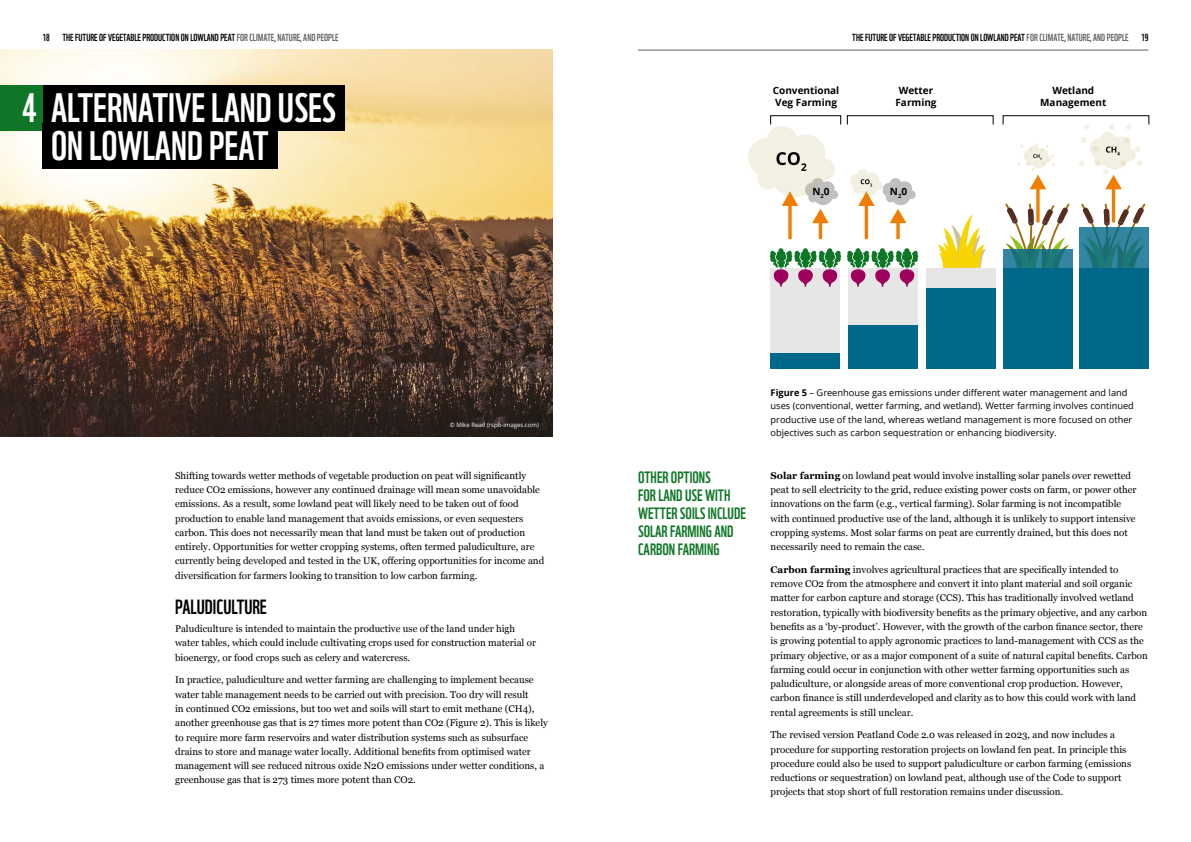
<style>
.page{position:relative;width:1191px;height:842px;background:#fff}
.page>*{position:absolute;margin:0;border:0;box-sizing:border-box;transform-origin:0 0}
.t1{font:40px/38px "WWF";color:#fff}
.t2{font:20px "WWF";color:#000}
.t3{font:16px/18px "WWF";color:#107627}
.t4{font:10px "WWF";color:#000}
.t5{font:700 10px/12px "Open Sans";color:#000;text-align:center}
.t6{font:9.8px/14.3px "Georgia";color:#000}
.t7{font:9.2px/13.5px "Open Sans";color:#000}
.t8{font:6px "Open Sans";color:#fff}
.s1{color:#646363}
.s2{font-weight:700}
</style>
<div class="page">
<hr style="left:638px;top:50px;width:510px;height:1px;background:#646363">
<div style="left:770px;top:268px;width:70px;height:100px;background:#e6e6e6"></div>
<div style="left:770px;top:354px;width:70px;height:15px;background:#00688b"></div>
<div style="left:847px;top:268px;width:70px;height:100px;background:#e6e6e6"></div>
<div style="left:926px;top:268px;width:70px;height:100px;background:#e6e6e6"></div>
<div style="left:1003px;top:268px;width:69px;height:100px;background:#00688b"></div>
<div style="left:847px;top:325px;width:70px;height:44px;background:#00688b"></div>
<div style="left:926px;top:289px;width:70px;height:80px;background:#00688b"></div>
<svg style="left:769px;top:248px;width:149px;height:39px"></svg>
<svg style="left:864px;top:223px;width:4px;height:16px"></svg>
<svg style="left:818px;top:223px;width:4px;height:16px"></svg>
<svg style="left:1111px;top:189px;width:4px;height:14px"></svg>
<hr style="left:788px;top:203px;width:3px;height:36px;background:#ef7d00">
<svg style="left:748px;top:126px;width:90px;height:97px"></svg>
<hr style="left:1036px;top:187px;width:3px;height:35px;background:#ef7d00">
<div style="left:1078px;top:268px;width:70px;height:100px;background:#00688b"></div>
<svg style="left:938px;top:214px;width:48px;height:54px"></svg>
<svg style="left:1005px;top:203px;width:64px;height:46px"></svg>
<svg style="left:1081px;top:203px;width:64px;height:24px"></svg>
<svg style="left:1003px;top:249px;width:69px;height:19px"></svg>
<svg style="left:1079px;top:227px;width:69px;height:41px;background:#297d8e"></svg>
<svg style="left:1017px;top:143px;width:38px;height:46px"></svg>
<svg style="left:1079px;top:125px;width:63px;height:64px"></svg>
<hr style="left:896px;top:221px;width:3px;height:18px;background:#ef7d00">
<svg style="left:850px;top:169px;width:65px;height:54px"></svg>
<img style="left:0;top:50px;width:553px;height:386px">
<div style="left:43px;top:85px;width:301px;height:45px;background:#000"></div>
<div style="left:0;top:85px;width:43px;height:45px;background:#107627"></div>
<div style="left:43px;top:124px;width:235px;height:45px;background:#000"></div>
<p class="t4" style="left:43px;top:30px;width:298px">18 THE FUTURE OF VEGETABLE PRODUCTION ON LOWLAND PEAT <span class="s1">FOR CLIMATE, NATURE, AND PEOPLE</span></p>
<p class="t4" style="left:852px;top:30px;width:298px">THE FUTURE OF VEGETABLE PRODUCTION ON LOWLAND PEAT <span class="s1">FOR CLIMATE, NATURE, AND PEOPLE</span> 19</p>
<h1 class="t1" style="left:51px;top:85px;width:286px;text-indent:-29px">4 ALTERNATIVE LAND USES<br>ON LOWLAND PEAT</h1>
<p class="t8" style="left:450px;top:420px;width:90px">© Mike Read (rspb-images.com)</p>
<p class="t6" style="left:175px;top:468px;width:371px">Shifting towards wetter methods of vegetable production on peat will significantly reduce CO2 emissions, however any continued drainage will mean some unavoidable emissions. As a result, some lowland peat will likely need to be taken out of food production to enable land management that avoids emissions, or even sequesters carbon. This does not necessarily mean that land must be taken out of production entirely. Opportunities for wetter cropping systems, often termed paludiculture, are currently being developed and tested in the UK, offering opportunities for income and diversification for farmers looking to transition to low carbon farming.</p>
<h2 class="t2" style="left:175px;top:591px;width:93px">PALUDICULTURE</h2>
<p class="t6" style="left:175px;top:621px;width:362px">Paludiculture is intended to maintain the productive use of the land under high water tables, which could include cultivating crops used for construction material or bioenergy, or food crops such as celery and watercress.</p>
<p class="t6" style="left:175px;top:672px;width:374px">In practice, paludiculture and wetter farming are challenging to implement because water table management needs to be carried out with precision. Too dry will result<br>in continued CO2 emissions, but too wet and soils will start to emit methane (CH4), another greenhouse gas that is 27 times more potent than CO2 (Figure 2). This is likely to require more farm reservoirs and water distribution systems such as subsurface drains to store and manage water locally. Additional benefits from optimised water management will see reduced nitrous oxide N2O emissions under wetter conditions, a greenhouse gas that is 273 times more potent than CO2.</p>
<p class="t5" style="left:773px;top:84px;width:68px;text-align:left">Conventional<br>Veg Farming</p>
<p class="t5" style="left:895px;top:84px;width:43px">Wetter<br>Farming</p>
<p class="t5" style="left:1040px;top:84px;width:68px">Wetland<br>Management</p>
<p class="t5" style="left:812px;top:185px;width:19px">N<sub>2</sub>0</p>
<p class="t5" style="left:890px;top:185px;width:19px">N<sub>2</sub>0</p>
<h3 class="t3" style="left:638px;top:467px;width:109px">OTHER OPTIONS<br>FOR LAND USE WITH<br>WETTER SOILS INCLUDE<br>SOLAR FARMING AND<br>CARBON FARMING</h3>
<p class="t7" style="left:770px;top:386px;width:365px"><span class="s2">Figure 5</span> – Greenhouse gas emissions under different water management and land uses (conventional, wetter farming, and wetland). Wetter farming involves continued productive use of the land, whereas wetland management is more focused on other objectives such as carbon sequestration or enhancing biodiversity.</p>
<p class="t6" style="left:770px;top:468px;width:367px"><span class="s2">Solar farming</span> on lowland peat would involve installing solar panels over rewetted peat to sell electricity to the grid, reduce existing power costs on farm, or power other innovations on the farm (e.g., vertical farming). Solar farming is not incompatible with continued productive use of the land, although it is unlikely to support intensive cropping systems. Most solar farms on peat are currently drained, but this does not necessarily need to remain the case.</p>
<p class="t6" style="left:770px;top:562px;width:379px"><span class="s2">Carbon farming</span> involves agricultural practices that are specifically intended to remove CO2 from the atmosphere and convert it into plant material and soil organic matter for carbon capture and storage (CCS). This has traditionally involved wetland restoration, typically with biodiversity benefits as the primary objective, and any carbon benefits as a ‘by-product’. However, with the growth of the carbon finance sector, there is growing potential to apply agronomic practices to land-management with CCS as the primary objective, or as a major component of a suite of natural capital benefits. Carbon farming could occur in conjunction with other wetter farming opportunities such as paludiculture, or alongside areas of more conventional crop production. However, carbon finance is still underdeveloped and clarity as to how this could work with land rental agreements is still unclear.</p>
<p class="t6" style="left:770px;top:727px;width:362px">The revised version Peatland Code 2.0 was released in 2023, and now includes a procedure for supporting restoration projects on lowland fen peat. In principle this procedure could also be used to support paludiculture or carbon farming (emissions reductions or sequestration) on lowland peat, although use of the Code to support projects that stop short of full restoration remains under discussion.</p>
</div>
